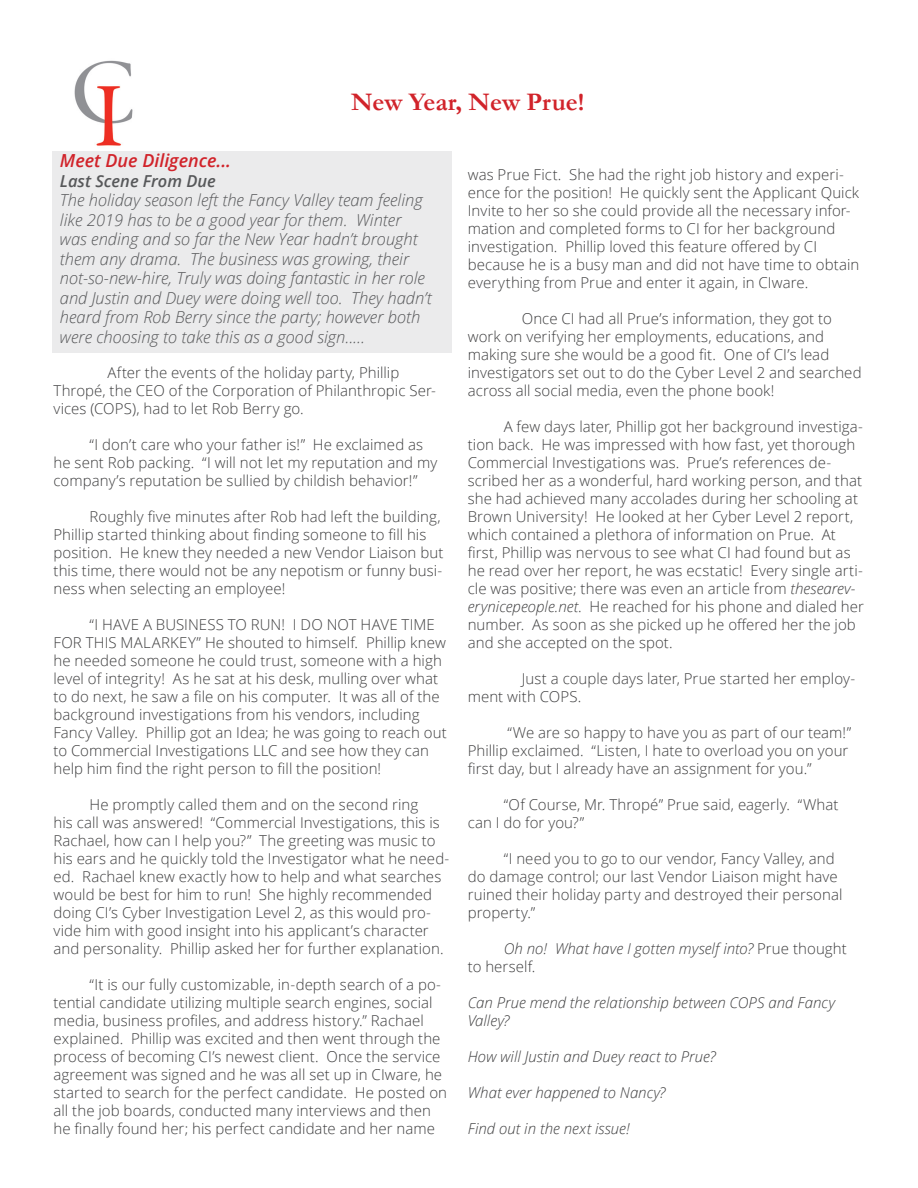
<style>
.page{position:relative;width:918px;height:1188px;background:#fff}
.page>*{position:absolute;margin:0;border:0;box-sizing:border-box;transform-origin:0 0}
.t1{font:700 25.5px "Garamond";color:#d1232a}
.t2{font:italic 600 18px "Open Sans";color:#d1232a}
.t3{font:italic 300 16.5px/19.5px "Open Sans";color:#57585a}
.t4{font:italic 600 16.5px "Open Sans";color:#57585a}
.bodytext{font:300 15px/18px "Open Sans";letter-spacing:.005em;color:#3e3e3f}
.bodytext-2{font:italic 300 15px/18px "Open Sans";color:#3e3e3f}
.s1{font-style:italic}
.s2{font-style:normal}
</style>
<div class="page">
<div style="left:52px;top:151px;width:400px;height:201px;background:#ebebec"></div>
<img style="left:74px;top:60px;width:59px;height:86px">
<p class="t1" style="left:351px;top:85px;width:235px">New Year, New Prue!</p>
<p class="t2" style="left:60px;top:148px;width:173px">Meet Due Diligence...</p>
<p class="t4" style="left:60px;top:169px;width:157px">Last Scene From Due</p>
<p class="t3" style="left:60px;top:190px;width:373px">The holiday season left the Fancy Valley team feeling like 2019 has to be a good year for them. Winter was ending and so far the New Year hadn’t brought them any drama. The business was growing, their not-so-new-hire, Truly was doing fantastic in her role and Justin and Duey were doing well too. They hadn’t heard from Rob Berry since the party; however both were choosing to take this as a good sign.....</p>
<p class="bodytext" style="left:54px;top:363px;width:384px;text-indent:54px">After the events of the holiday party, Phillip<br>Thropé, the CEO of the Corporation of Philanthropic Ser&shy;vices (COPS), had to let Rob Berry go.</p>
<p class="bodytext" style="left:54px;top:435px;width:385px;text-indent:36px">“I don’t care who your father is!” He exclaimed as he sent Rob packing. “I will not let my reputation and my company’s reputation be sullied by childish behavior!”</p>
<p class="bodytext" style="left:54px;top:507px;width:392px;text-indent:36px">Roughly five minutes after Rob had left the building, Phillip started thinking about finding someone to fill his position. He knew they needed a new Vendor Liaison but this time, there would not be any nepotism or funny busi&shy;ness when selecting an employee!</p>
<p class="bodytext" style="left:54px;top:615px;width:395px;text-indent:36px">“I HAVE A BUSINESS TO RUN! I DO NOT HAVE TIME FOR THIS MALARKEY” He shouted to himself. Phillip knew he needed someone he could trust, someone with a high level of integrity! As he sat at his desk, mulling over what to do next, he saw a file on his computer. It was all of the background investigations from his vendors, including Fancy Valley. Phillip got an Idea; he was going to reach out to Commercial Investigations LLC and see how they can help him find the right person to fill the position!</p>
<p class="bodytext" style="left:54px;top:795px;width:397px;text-indent:36px">He promptly called them and on the second ring<br>his call was answered! “Commercial Investigations, this is Rachael, how can I help you?” The greeting was music to his ears and he quickly told the Investigator what he need&shy;ed. Rachael knew exactly how to help and what searches would be best for him to run! She highly recommended doing CI’s Cyber Investigation Level 2, as this would pro&shy;vide him with good insight into his applicant’s character and personality. Phillip asked her for further explanation.</p>
<p class="bodytext" style="left:54px;top:975px;width:395px;text-indent:36px">“It is our fully customizable, in-depth search of a po&shy;tential candidate utilizing multiple search engines, social media, business profiles, and address history.” Rachael explained. Phillip was excited and then went through the process of becoming CI’s newest client. Once the service agreement was signed and he was all set up in CIware, he started to search for the perfect candidate. He posted on all the job boards, conducted many interviews and then he finally found her; his perfect candidate and her name</p>
<p class="bodytext" style="left:468px;top:165px;width:393px">was Prue Fict. She had the right job history and experi&shy;ence for the position! He quickly sent the Applicant Quick Invite to her so she could provide all the necessary infor&shy;mation and completed forms to CI for her background investigation. Phillip loved this feature offered by CI because he is a busy man and did not have time to obtain everything from Prue and enter it again, in CIware.</p>
<p class="bodytext" style="left:468px;top:309px;width:395px;text-indent:54px">Once CI had all Prue’s information, they got to work on verifying her employments, educations, and making sure she would be a good fit. One of CI’s lead investigators set out to do the Cyber Level 2 and searched across all social media, even the phone book!</p>
<p class="bodytext" style="left:468px;top:417px;width:398px;text-indent:36px">A few days later, Phillip got her background investiga&shy;tion back. He was impressed with how fast, yet thorough Commercial Investigations was. Prue’s references de&shy;scribed her as a wonderful, hard working person, and that she had achieved many accolades during her schooling at Brown University! He looked at her Cyber Level 2 report, which contained a plethora of information on Prue. At first, Phillip was nervous to see what CI had found but as he read over her report, he was ecstatic! Every single arti&shy;cle was positive; there was even an article from <span class="s1">thesearev&shy;erynicepeople.net</span>. He reached for his phone and dialed her number. As soon as she picked up he offered her the job and she accepted on the spot.</p>
<p class="bodytext" style="left:468px;top:669px;width:389px;text-indent:54px">Just a couple days later, Prue started her employ&shy;ment with COPS.</p>
<p class="bodytext" style="left:468px;top:723px;width:385px;text-indent:40px">“We are so happy to have you as part of our team!”<br>Phillip exclaimed. “Listen, I hate to overload you on your first day, but I already have an assignment for you.”</p>
<p class="bodytext" style="left:468px;top:795px;width:372px;text-indent:36px">“Of Course, Mr. Thropé” Prue said, eagerly. “What can I do for you?”</p>
<p class="bodytext" style="left:468px;top:849px;width:376px;text-indent:36px">“I need you to go to our vendor, Fancy Valley, and do damage control; our last Vendor Liaison might have ruined their holiday party and destroyed their personal property.”</p>
<p class="bodytext-2" style="left:468px;top:939px;width:381px;text-indent:36px">Oh no! What have I gotten myself into? <span class="s2">Prue thought to herself.</span></p>
<p class="bodytext-2" style="left:468px;top:993px;width:369px">Can Prue mend the relationship between COPS and Fancy<br>Valley?</p>
<p class="bodytext-2" style="left:468px;top:1047px;width:249px">How will Justin and Duey react to Prue?</p>
<p class="bodytext-2" style="left:468px;top:1083px;width:199px">What ever happened to Nancy?</p>
<p class="bodytext-2" style="left:468px;top:1119px;width:164px">Find out in the next issue!</p>
</div>
